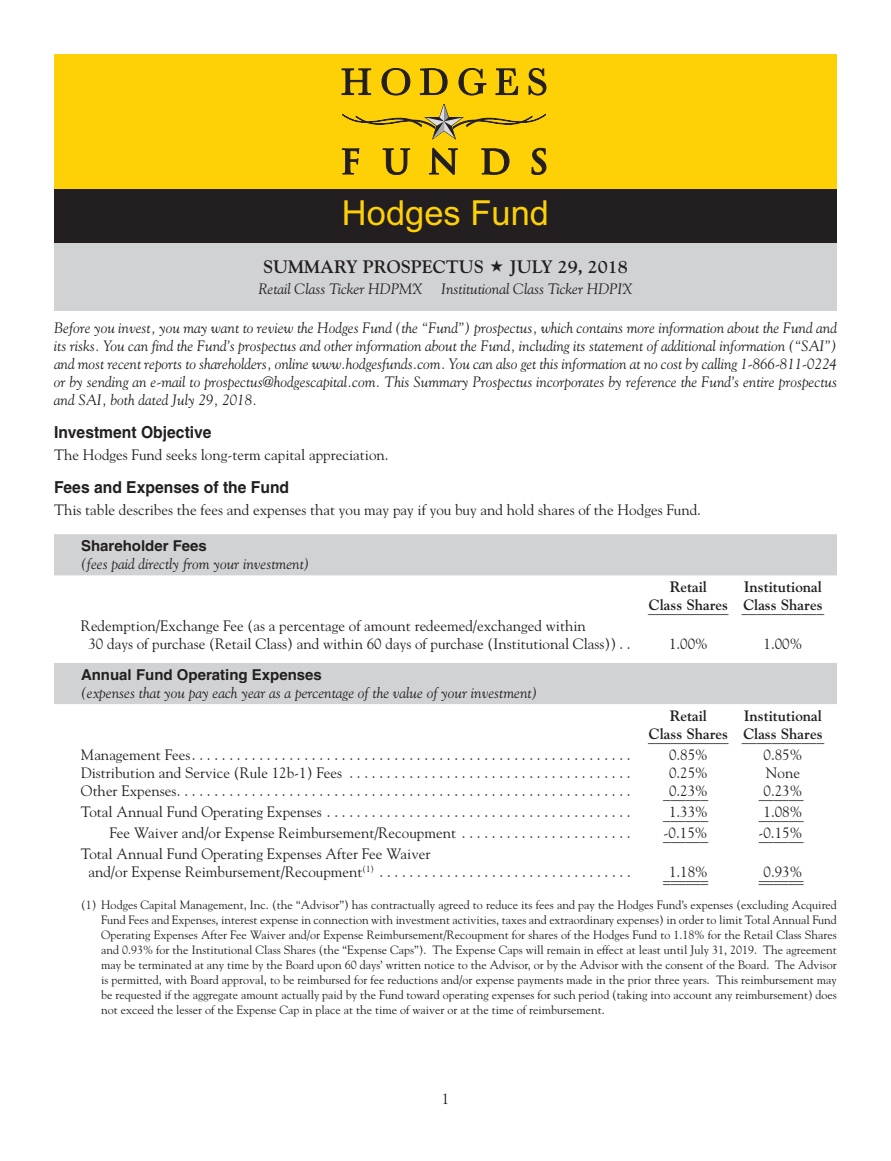
<style>
.page{position:relative;width:891px;height:1161px;background:#fff}
.page>*{position:absolute;margin:0;border:0;box-sizing:border-box;transform-origin:0 0}
.t1{font:34.5px "Arial";color:#fed006}
.t2{font:700 18px "Goudy";color:#231f20}
.t3{font:700 16.5px "Helvetica";color:#231f20;scale:.95 1}
.t4{font:15px/18px "Goudy";color:#231f20}
.t5{font:italic 15px/18px "Goudy";color:#231f20;text-align:justify}
.t6{font:700 15px/21px "Goudy";color:#231f20;text-align:right}
.t7{font:700 15px "Helvetica";color:#231f20}
.t8{font:12px/15px "Goudy";color:#231f20;text-align:justify}
.s1{font-weight:400}
</style>
<div class="page">
<div style="left:54px;top:243px;width:783px;height:67px;background:#d1d2d4"></div>
<div style="left:54px;top:54px;width:783px;height:135px;background:#fed006"></div>
<svg style="left:342px;top:69px;width:29px;height:26px"></svg>
<svg style="left:382px;top:68px;width:28px;height:27px"></svg>
<svg style="left:420px;top:68px;width:27px;height:27px"></svg>
<svg style="left:459px;top:68px;width:27px;height:27px"></svg>
<svg style="left:496px;top:69px;width:22px;height:26px"></svg>
<svg style="left:529px;top:68px;width:17px;height:27px"></svg>
<svg style="left:342px;top:104px;width:204px;height:71px"></svg>
<div style="left:54px;top:534px;width:783px;height:21px;background:#d1d2d4"></div>
<div style="left:54px;top:554px;width:783px;height:21px;background:#d1d2d4"></div>
<div style="left:54px;top:663px;width:783px;height:21px;background:#d1d2d4"></div>
<div style="left:54px;top:683px;width:783px;height:21px;background:#d1d2d4"></div>
<div style="left:54px;top:189px;width:783px;height:54px;background:#231f20"></div>
<h1 class="t1" style="left:342px;top:193px;width:209px">Hodges Fund</h1>
<h2 class="t2" style="left:263px;top:256px;width:222px">SUMMARY PROSPECTUS</h2>
<h2 class="t2" style="left:510px;top:256px;width:119px">JULY 29, 2018</h2>
<p class="t5" style="left:258px;top:280px;width:166px">Retail Class Ticker HDPMX</p>
<p class="t5" style="left:441px;top:280px;width:193px">Institutional Class Ticker HDPIX</p>
<p class="t5" style="left:54px;top:319px;width:785px">Before you invest, you may want to review the Hodges Fund (the “Fund”) prospectus, which contains more information about the Fund and its risks. You can find the Fund’s prospectus and other information about the Fund, including its statement of additional information (“SAI”) and most recent reports to shareholders, online www.hodgesfunds.com. You can also get this information at no cost by calling 1-866-811-0224 or by sending an e-mail to prospectus@hodgescapital.com. This Summary Prospectus incorporates by reference the Fund’s entire prospectus and SAI, both dated July 29, 2018.</p>
<h3 class="t3" style="left:54px;top:426px;width:167px">Investment Objective</h3>
<p class="t4" style="left:54px;top:446px;width:336px">The Hodges Fund seeks long-term capital appreciation.</p>
<h3 class="t3" style="left:54px;top:481px;width:249px">Fees and Expenses of the Fund</h3>
<p class="t4" style="left:54px;top:501px;width:649px">This table describes the fees and expenses that you may pay if you buy and hold shares of the Hodges Fund.</p>
<p class="t7" style="left:81px;top:540px;width:127px">Shareholder Fees</p>
<p class="t5" style="left:81px;top:555px;width:230px">(fees paid directly from your investment)</p>
<p class="t6" style="left:670px;top:577px;width:39px">Retail</p>
<p class="t6" style="left:648px;top:577px;width:177px">Institutional<br><span class="s1">_</span>C<span class="s1">_</span>l <span class="s1">_</span>a <span class="s1">_</span>s s<span class="s1">_ _</span>S<span class="s1">_</span>h<span class="s1">_</span>a<span class="s1">_</span>r<span class="s1">_</span>e <span class="s1">_</span>s <span class="s1">_</span>C<span class="s1">_</span>l<span class="s1">_</span>a <span class="s1">_</span>s s<span class="s1">_ _</span>S<span class="s1">_</span>h<span class="s1">_</span>a<span class="s1">_</span>r <span class="s1">_</span>e <span class="s1">_</span>s</p>
<p class="t4" style="left:88px;top:617px;width:544px;text-indent:-8px">Redemption/Exchange Fee (as a percentage of amount redeemed/exchanged within<br>30 days of purchase (Retail Class) and within 60 days of purchase (Institutional Class)) . .</p>
<p class="t7" style="left:81px;top:669px;width:242px">Annual Fund Operating Expenses</p>
<p class="t5" style="left:81px;top:683px;width:458px">(expenses that you pay each year as a percentage of the value of your investment)</p>
<p class="t4" style="left:669px;top:635px;width:40px">1.00%</p>
<p class="t4" style="left:764px;top:635px;width:40px">1.00%</p>
<p class="t6" style="left:648px;top:705px;width:177px">Institutional<br><span class="s1">_</span>C<span class="s1">_</span>l <span class="s1">_</span>a <span class="s1">_</span>s s<span class="s1">_ _</span>S<span class="s1">_</span>h<span class="s1">_</span>a<span class="s1">_</span>r<span class="s1">_</span>e <span class="s1">_</span>s <span class="s1">_</span>C<span class="s1">_</span>l<span class="s1">_</span>a <span class="s1">_</span>s s<span class="s1">_ _</span>S<span class="s1">_</span>h<span class="s1">_</span>a<span class="s1">_</span>r <span class="s1">_</span>e <span class="s1">_</span>s</p>
<p class="t6" style="left:670px;top:705px;width:39px">Retail</p>
<p class="t4" style="left:81px;top:746px;width:551px">Management Fees. . . . . . . . . . . . . . . . . . . . . . . . . . . . . . . . . . . . . . . . . . . . . . . . . . . . . . . . . . .</p>
<p class="t4" style="left:669px;top:746px;width:40px">0.85%</p>
<p class="t4" style="left:764px;top:746px;width:40px">0.85%</p>
<p class="t4" style="left:81px;top:764px;width:551px">Distribution and Service (Rule 12b-1) Fees . . . . . . . . . . . . . . . . . . . . . . . . . . . . . . . . . . . . . .</p>
<p class="t4" style="left:669px;top:764px;width:40px">0.25%</p>
<p class="t4" style="left:766px;top:764px;width:36px">None</p>
<p class="t4" style="left:81px;top:782px;width:551px">Other Expenses. . . . . . . . . . . . . . . . . . . . . . . . . . . . . . . . . . . . . . . . . . . . . . . . . . . . . . . . . . . . .</p>
<p class="t4" style="left:663px;top:785px;width:46px">_0_._2_3_%_</p>
<p class="t4" style="left:759px;top:785px;width:46px">_0_. _2 _3 _%_</p>
<p class="t4" style="left:81px;top:803px;width:551px">Total Annual Fund Operating Expenses . . . . . . . . . . . . . . . . . . . . . . . . . . . . . . . . . . . . . . . . .</p>
<p class="t4" style="left:663px;top:806px;width:46px">_1_._3_3_%_</p>
<p class="t4" style="left:759px;top:806px;width:46px">_1_. _0 _8 _%_</p>
<p class="t4" style="left:109px;top:824px;width:523px">Fee Waiver and/or Expense Reimbursement/Recoupment . . . . . . . . . . . . . . . . . . . . . . .</p>
<p class="t4" style="left:663px;top:825px;width:46px">_- 0_ . _1 _5 _%_</p>
<p class="t4" style="left:758px;top:825px;width:47px">-_0_. _1 _5 _%_</p>
<p class="t4" style="left:88px;top:845px;width:544px;text-indent:-8px">Total Annual Fund Operating Expenses After Fee Waiver<br>and/or Expense Reimbursement/Recoupment<sup>(1)</sup> . . . . . . . . . . . . . . . . . . . . . . . . . . . . . . . . . .</p>
<p class="t4" style="left:663px;top:866px;width:47px">__ 1__ . __1 __8 __%__</p>
<p class="t4" style="left:759px;top:866px;width:47px">__ 0__ . __9 __3 __%__</p>
<p class="t8" style="left:101px;top:897px;width:737px;text-indent:-20px">(1) Hodges Capital Management, Inc. (the “Advisor”) has contractually agreed to reduce its fees and pay the Hodges Fund’s expenses (excluding Acquired Fund Fees and Expenses, interest expense in connection with investment activities, taxes and extraordinary expenses) in order to limit Total Annual Fund Operating Expenses After Fee Waiver and/or Expense Reimbursement/Recoupment for shares of the Hodges Fund to 1.18% for the Retail Class Shares and 0.93% for the Institutional Class Shares (the “Expense Caps”). The Expense Caps will remain in effect at least until July 31, 2019. The agreement may be terminated at any time by the Board upon 60 days’ written notice to the Advisor, or by the Advisor with the consent of the Board. The Advisor is permitted, with Board approval, to be reimbursed for fee reductions and/or expense payments made in the prior three years. This reimbursement may be requested if the aggregate amount actually paid by the Fund toward operating expenses for such period (taking into account any reimbursement) does not exceed the lesser of the Expense Cap in place at the time of waiver or at the time of reimbursement.</p>
<p class="t4" style="left:442px;top:1090px;width:9px">1</p>
</div>
